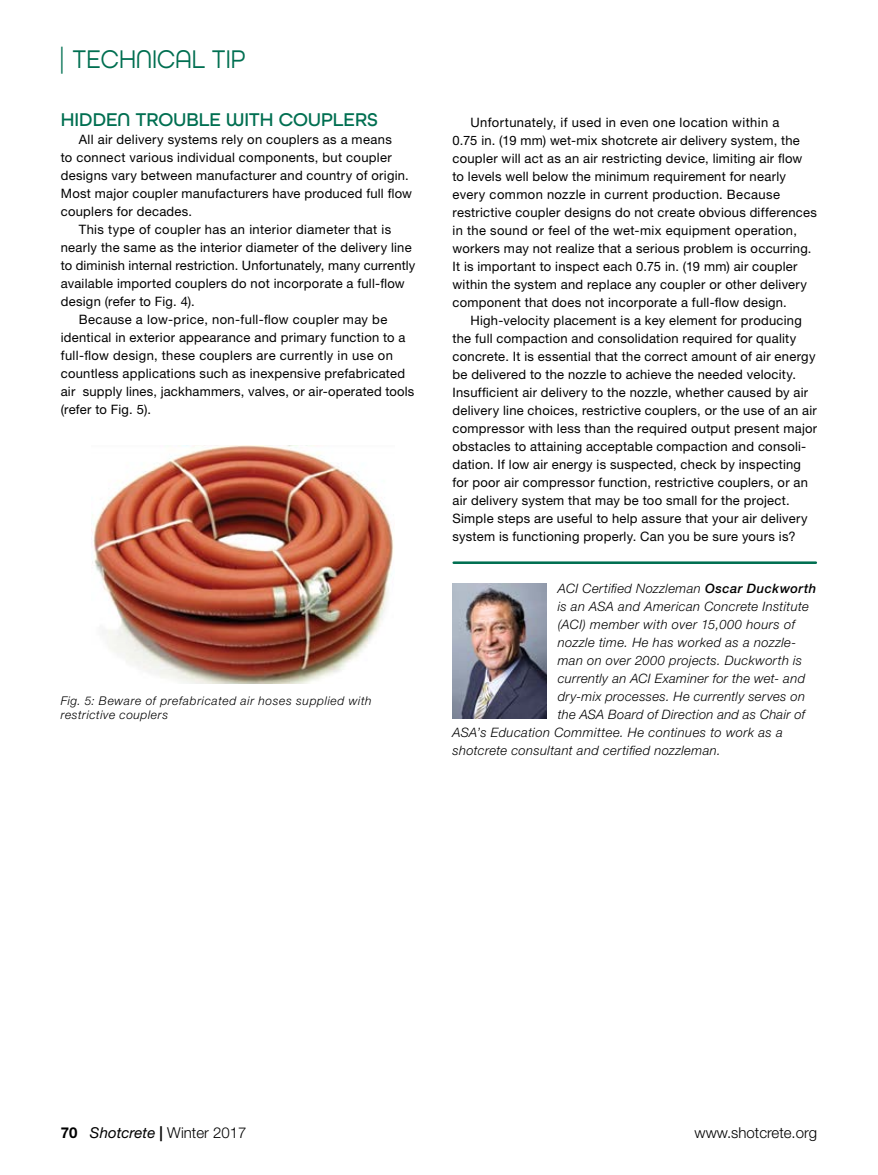
<style>
.page{position:relative;width:878px;height:1175px;background:#fff}
.page>*{position:absolute;margin:0;border:0;box-sizing:border-box;transform-origin:0 0}
.t1{font:27px "All Round Gothic";color:#006f51;scale:.9 1}
.t2{font:500 19.5px "All Round Gothic";letter-spacing:-.005em;color:#006f51}
.t3{font:300 15px "Helvetica Neue LT Std";color:#000}
.t4{font:12.9px/18px "Helvetica Neue LT Std";letter-spacing:.02em;color:#000}
.t5{font:italic 300 12.9px "Helvetica Neue LT Std";letter-spacing:.03em;color:#000}
.t6{font:italic 300 12px/14.4px "Helvetica Neue LT Std";letter-spacing:.055em;color:#000}
.s1{font-weight:500}
.s2{font-weight:700}
.s3{font-weight:400;font-style:italic}
</style>
<div class="page">
<img style="left:452px;top:583px;width:95px;height:135px">
<hr style="left:453px;top:561px;width:362px;height:3px;background:#006f51">
<img style="left:91px;top:445px;width:303px;height:238px">
<h1 class="t1" style="left:58px;top:44px;width:210px">| TECHNICAL TIP</h1>
<h2 class="t2" style="left:61px;top:108px;width:318px">HIDDEN TROUBLE WITH COUPLERS</h2>
<p class="t4" style="left:79px;top:130px;width:314px">All air delivery systems rely on couplers as a means</p>
<p class="t4" style="left:61px;top:148px;width:332px">to connect various individual components, but coupler</p>
<p class="t4" style="left:61px;top:166px;width:349px">designs vary between manufacturer and country of origin.</p>
<p class="t4" style="left:61px;top:184px;width:353px">Most major coupler manufacturers have produced full flow</p>
<p class="t4" style="left:61px;top:202px;width:133px">couplers for decades.</p>
<p class="t4" style="left:79px;top:220px;width:314px">This type of coupler has an interior diameter that is</p>
<p class="t4" style="left:61px;top:238px;width:352px">nearly the same as the interior diameter of the delivery line</p>
<p class="t4" style="left:61px;top:256px;width:356px">to diminish internal restriction. Unfortunately, many currently</p>
<p class="t4" style="left:61px;top:274px;width:345px">available imported couplers do not incorporate a full-flow</p>
<p class="t4" style="left:61px;top:292px;width:136px">design (refer to Fig. 4).</p>
<p class="t4" style="left:79px;top:310px;width:310px">Because a low-price, non-full-flow coupler may be</p>
<p class="t4" style="left:61px;top:328px;width:346px">identical in exterior appearance and primary function to a</p>
<p class="t4" style="left:61px;top:346px;width:333px">full-flow design, these couplers are currently in use on</p>
<p class="t4" style="left:61px;top:364px;width:346px">countless applications such as inexpensive prefabricated</p>
<p class="t4" style="left:61px;top:382px;width:355px">air supply lines, jackhammers, valves, or air-operated tools</p>
<p class="t4" style="left:61px;top:400px;width:92px">(refer to Fig. 5).</p>
<p class="t6" style="left:61px;top:693px;width:312px">Fig. 5: Beware of prefabricated air hoses supplied with restrictive couplers</p>
<p class="t4" style="left:452px;top:113px;width:366px;text-indent:18px">Unfortunately, if used in even one location within a<br>0.75 in. (19 mm) wet-mix shotcrete air delivery system, the coupler will act as an air restricting device, limiting air flow to levels well below the minimum requirement for nearly every common nozzle in current production. Because restrictive coupler designs do not create obvious differences in the sound or feel of the wet-mix equipment operation, workers may not realize that a serious problem is occurring.<br>It is important to inspect each 0.75 in. (19 mm) air coupler within the system and replace any coupler or other delivery component that does not incorporate a full-flow design.</p>
<p class="t4" style="left:452px;top:311px;width:366px;text-indent:18px">High-velocity placement is a key element for producing the full compaction and consolidation required for quality concrete. It is essential that the correct amount of air energy be delivered to the nozzle to achieve the needed velocity.<br>Insufficient air delivery to the nozzle, whether caused by air delivery line choices, restrictive couplers, or the use of an air compressor with less than the required output present major obstacles to attaining acceptable compaction and consoli&shy;dation. If low air energy is suspected, check by inspecting for poor air compressor function, restrictive couplers, or an air delivery system that may be too small for the project.<br>Simple steps are useful to help assure that your air delivery system is functioning properly. Can you be sure yours is?</p>
<p class="t5" style="left:557px;top:581px;width:260px">ACI Certified Nozzleman <span class="s1">Oscar Duckworth</span></p>
<p class="t5" style="left:557px;top:599px;width:252px">is an ASA and American Concrete Institute</p>
<p class="t5" style="left:557px;top:617px;width:239px">(ACI) member with over 15,000 hours of</p>
<p class="t5" style="left:557px;top:635px;width:240px">nozzle time. He has worked as a nozzle-</p>
<p class="t5" style="left:557px;top:653px;width:246px">man on over 2000 projects. Duckworth is</p>
<p class="t5" style="left:557px;top:671px;width:249px">currently an ACI Examiner for the wet- and</p>
<p class="t5" style="left:557px;top:689px;width:249px">dry-mix processes. He currently serves on</p>
<p class="t5" style="left:557px;top:707px;width:249px">the ASA Board of Direction and as Chair of</p>
<p class="t5" style="left:452px;top:725px;width:332px">ASA’s Education Committee. He continues to work as a</p>
<p class="t5" style="left:452px;top:743px;width:270px">shotcrete consultant and certified nozzleman.</p>
<p class="t3" style="left:61px;top:1123px;width:187px"><span class="s2">70</span> <span class="s3">Shotcrete</span> <span class="s2">|</span> Winter 2017</p>
<p class="t3" style="left:694px;top:1123px;width:124px">www.shotcrete.org</p>
</div>
